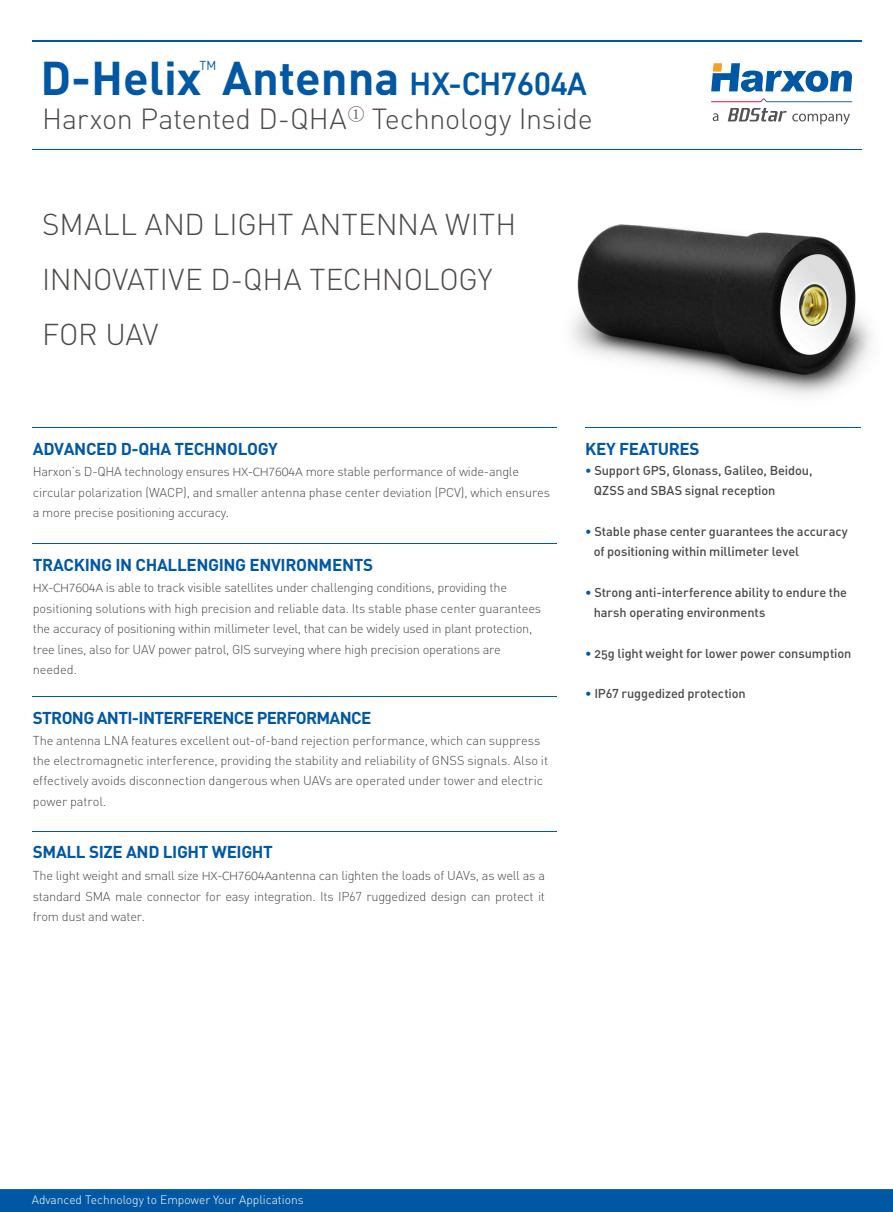
<style>
.page{position:relative;width:893px;height:1212px;background:#fff}
.page>*{position:absolute;margin:0;border:0;box-sizing:border-box;transform-origin:0 0}
.t1{font:700 46.8px "DIN Pro";color:#0058a4}
.t2{font:300 29.7px/54.9px "DIN Pro";letter-spacing:-.005em;color:#4c4948}
.t3{font:300 28.65px "DIN Pro";letter-spacing:-.01em;color:#4c4948}
.t4{font:700 16.95px "DIN Pro";letter-spacing:-.02em;color:#0058a4}
.t5{font:700 16.95px "DIN Pro";letter-spacing:-.04em;color:#0058a4}
.t6{font:300 12.75px/20.7px "DIN Pro";letter-spacing:-.01em;color:#4c4948}
.t7{font:12.75px/20.2px "DIN Medium Alternate";letter-spacing:-.005em;color:#4c4948}
.t8{font:500 12.75px "DIN";letter-spacing:-.005em;color:#4c4948}
.t9{font:300 12px "DIN Pro";color:#fff}
.s1{font-family:"DIN Next LT Pro";font-weight:500;font-size:33px}
.s2{font-family:"Dubai"}
.s3{color:#0058a4}
.s4{font-family:"DIN Medium Alternate";font-weight:400;color:#0058a4}
</style>
<div class="page">
<div style="left:0;top:1189px;width:893px;height:23px;background:#0058a4"></div>
<hr style="left:32px;top:150px;width:829px;height:1px;background:#0058a4">
<hr style="left:32px;top:40px;width:829px;height:2px;background:#0058a4">
<img style="left:572px;top:224px;width:300px;height:172px">
<hr style="left:32px;top:427px;width:525px;height:1px;background:#0058a4">
<hr style="left:585px;top:427px;width:276px;height:1px;background:#0058a4">
<hr style="left:32px;top:543px;width:525px;height:1px;background:#0058a4">
<hr style="left:32px;top:696px;width:525px;height:1px;background:#0058a4">
<hr style="left:32px;top:830px;width:525px;height:1px;background:#0058a4">
<svg style="left:711px;top:63px;width:141px;height:39px"></svg>
<svg style="left:713px;top:108px;width:137px;height:17px"></svg>
<h1 class="t1" style="left:40px;top:46px;width:548px">D-Helix<sup>™</sup> Antenna <span class="s1">HX-CH7604A</span></h1>
<h3 class="t3" style="left:42px;top:99px;width:552px">Harxon Patented D-QHA<sup>①</sup> Technology Inside</h3>
<h2 class="t2" style="left:42px;top:196px;width:475px">SMALL AND LIGHT ANTENNA WITH<br>INNOVATIVE D-QHA TECHNOLOGY<br>FOR UAV</h2>
<h3 class="t4" style="left:33px;top:437px;width:247px">ADVANCED D-QHA TECHNOLOGY</h3>
<p class="t6" style="left:33px;top:460px;width:519px">Harxon’s D-QHA technology ensures <span class="s2">HX-CH7604A</span> more stable performance of wide-angle circular polarization (WACP), and smaller antenna phase center deviation (PCV), which ensures a more precise positioning accuracy.</p>
<h3 class="t4" style="left:33px;top:553px;width:342px">TRACKING IN CHALLENGING ENVIRONMENTS</h3>
<p class="t6" style="left:33px;top:577px;width:510px"><span class="s2">HX-CH7604A</span> is able to track visible satellites under challenging conditions, providing the positioning solutions with high precision and reliable data. Its stable phase center guarantees the accuracy of positioning within millimeter level, that can be widely used in plant protection, tree lines, also for UAV power patrol, GIS surveying where high precision operations are needed.</p>
<h3 class="t5" style="left:33px;top:707px;width:340px">STRONG ANTI-INTERFERENCE PERFORMANCE</h3>
<p class="t6" style="left:33px;top:729px;width:517px;line-height:20.2px">The antenna LNA features excellent out-of-band rejection performance, which can suppress the electromagnetic interference, providing the stability and reliability of GNSS signals. Also it effectively avoids disconnection dangerous when UAVs are operated under tower and electric power patrol.</p>
<h3 class="t4" style="left:33px;top:841px;width:242px">SMALL SIZE AND LIGHT WEIGHT</h3>
<p class="t6" style="left:33px;top:864px;width:514px;text-align:justify">The light weight and small size <span class="s2">HX-CH7604A</span>antenna can lighten the loads of UAVs, as well as a standard SMA male connector for easy integration. Its IP67 ruggedized design can protect it from dust and water.</p>
<h3 class="t4" style="left:585px;top:437px;width:116px">KEY FEATURES</h3>
<p class="t7" style="left:594px;top:460px;width:220px;text-indent:-8px"><span class="s3">•</span> Support GPS, Glonass, Galileo, Beidou,<br>QZSS and SBAS signal reception</p>
<p class="t7" style="left:594px;top:521px;width:256px;text-indent:-9px"><span class="s3">•</span> Stable phase center guarantees the accuracy of positioning within millimeter level</p>
<p class="t7" style="left:594px;top:582px;width:255px;text-indent:-9px"><span class="s3">•</span> Strong anti-interference ability to endure the harsh operating environments</p>
<p class="t7" style="left:585px;top:643px;width:268px"><span class="s3">•</span> 25g light weight for lower power consumption</p>
<p class="t8" style="left:585px;top:686px;width:162px"><span class="s4">•</span> IP67 ruggedized protection</p>
<p class="t9" style="left:32px;top:1191px;width:273px">Advanced Technology to Empower Your Applications</p>
</div>
